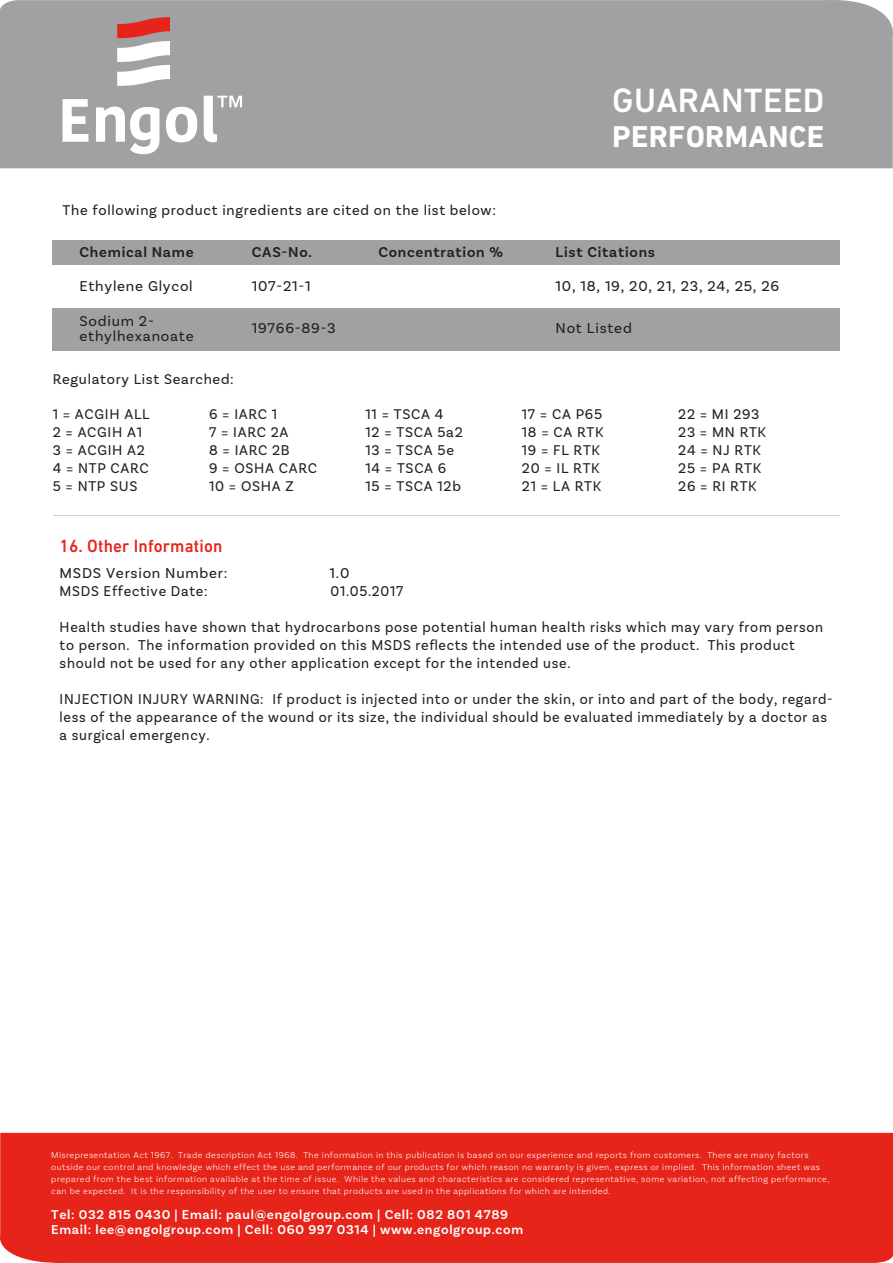
<style>
.page{position:relative;width:893px;height:1263px;background:#fff}
.page>*{position:absolute;margin:0;border:0;box-sizing:border-box;transform-origin:0 0}
.t1{font:500 34.35px "DIN Next LT Pro";letter-spacing:.01em;color:#fff}
.t2{font:700 30.75px "DIN Next LT Pro";letter-spacing:.01em;color:#fff}
.t3{font:500 18px "DIN Next LT Pro";letter-spacing:.01em;color:#e72419;scale:.95 1}
.t4{font:15px/18px "Basic Sans";letter-spacing:.05em;color:#231f20;scale:.95 1}
.t5{font:15px/15px "Basic Sans";letter-spacing:.05em;color:#231f20}
.t6{font:600 15px "Basic Sans";letter-spacing:.05em;color:#231f20}
.t7{font:14.85px "Basic Sans";letter-spacing:.05em;color:#231f20}
.t8{font:600 13.5px/15px "Basic Sans";letter-spacing:.05em;color:#fff}
.t9{font:300 9px/12px "Basic Sans";letter-spacing:.05em;color:#fff}
</style>
<div class="page">
<div style="left:0;top:0;width:893px;height:168px;background:#9fa1a3"></div>
<svg style="left:63px;top:96px;width:179px;height:58px"></svg>
<svg style="left:117px;top:17px;width:53px;height:69px"></svg>
<hr style="left:53px;top:516px;width:787px;height:1px;background:#9fa1a3">
<div style="left:53px;top:240px;width:787px;height:25px;background:#9fa1a3"></div>
<div style="left:53px;top:308px;width:787px;height:42px;background:#9fa1a3"></div>
<div style="left:0;top:1133px;width:893px;height:130px;background:#e72419"></div>
<h3 class="t7" style="left:63px;top:201px;width:435px">The following product ingredients are cited on the list below:</h3>
<h1 class="t1" style="left:612px;top:81px;width:214px">GUARANTEED</h1>
<h2 class="t2" style="left:612px;top:118px;width:214px">PERFORMANCE</h2>
<h3 class="t6" style="left:80px;top:243px;width:116px">Chemical Name</h3>
<h3 class="t5" style="left:80px;top:278px;width:115px">Ethylene Glycol</h3>
<h3 class="t5" style="left:80px;top:313px;width:116px">Sodium 2- ethylhexanoate</h3>
<h3 class="t6" style="left:252px;top:243px;width:62px">CAS-No.</h3>
<h3 class="t5" style="left:252px;top:278px;width:60px">107-21-1</h3>
<h3 class="t5" style="left:252px;top:321px;width:85px">19766-89-3</h3>
<h3 class="t6" style="left:378px;top:243px;width:126px">Concentration %</h3>
<h3 class="t6" style="left:556px;top:243px;width:101px">List Citations</h3>
<h3 class="t5" style="left:556px;top:278px;width:225px">10, 18, 19, 20, 21, 23, 24, 25, 26</h3>
<h3 class="t5" style="left:556px;top:321px;width:78px">Not Listed</h3>
<h3 class="t7" style="left:53px;top:370px;width:183px">Regulatory List Searched:</h3>
<h3 class="t7" style="left:53px;top:406px;width:98px">1 = ACGIH ALL</h3>
<h3 class="t7" style="left:209px;top:406px;width:70px">6 = IARC 1</h3>
<h3 class="t7" style="left:365px;top:406px;width:79px">11 = TSCA 4</h3>
<h3 class="t7" style="left:522px;top:406px;width:82px">17 = CA P65</h3>
<h3 class="t7" style="left:678px;top:406px;width:83px">22 = MI 293</h3>
<h3 class="t7" style="left:53px;top:423px;width:91px">2 = ACGIH A1</h3>
<h3 class="t7" style="left:209px;top:423px;width:81px">7 = IARC 2A</h3>
<h3 class="t7" style="left:365px;top:423px;width:99px">12 = TSCA 5a2</h3>
<h3 class="t7" style="left:522px;top:423px;width:83px">18 = CA RTK</h3>
<h3 class="t7" style="left:678px;top:423px;width:89px">23 = MN RTK</h3>
<h3 class="t7" style="left:53px;top:441px;width:94px">3 = ACGIH A2</h3>
<h3 class="t7" style="left:209px;top:441px;width:82px">8 = IARC 2B</h3>
<h3 class="t7" style="left:365px;top:441px;width:90px">13 = TSCA 5e</h3>
<h3 class="t7" style="left:522px;top:441px;width:80px">19 = FL RTK</h3>
<h3 class="t7" style="left:678px;top:441px;width:84px">24 = NJ RTK</h3>
<h3 class="t7" style="left:53px;top:459px;width:98px">4 = NTP CARC</h3>
<h3 class="t7" style="left:209px;top:459px;width:109px">9 = OSHA CARC</h3>
<h3 class="t7" style="left:365px;top:459px;width:82px">14 = TSCA 6</h3>
<h3 class="t7" style="left:522px;top:459px;width:79px">20 = IL RTK</h3>
<h3 class="t7" style="left:678px;top:459px;width:84px">25 = PA RTK</h3>
<h3 class="t7" style="left:53px;top:477px;width:86px">5 = NTP SUS</h3>
<h3 class="t7" style="left:209px;top:477px;width:86px">10 = OSHA Z</h3>
<h3 class="t7" style="left:365px;top:477px;width:97px">15 = TSCA 12b</h3>
<h3 class="t7" style="left:522px;top:477px;width:81px">21 = LA RTK</h3>
<h3 class="t7" style="left:678px;top:477px;width:80px">26 = RI RTK</h3>
<h3 class="t3" style="left:60px;top:536px;width:173px">16. Other Information</h3>
<h3 class="t5" style="left:60px;top:565px;width:169px">MSDS Version Number:</h3>
<h3 class="t5" style="left:330px;top:565px;width:21px">1.0</h3>
<h3 class="t4" style="left:60px;top:582px;width:157px">MSDS Effective Date:</h3>
<h3 class="t4" style="left:331px;top:582px;width:78px">01.05.2017</h3>
<p class="t4" style="left:60px;top:618px;width:805px">Health studies have shown that hydrocarbons pose potential human health risks which may vary from person to person. The information provided on this MSDS reflects the intended use of the product. This product should not be used for any other application except for the intended use.</p>
<p class="t4" style="left:60px;top:690px;width:815px">INJECTION INJURY WARNING: If product is injected into or under the skin, or into and part of the body, regard&shy;less of the appearance of the wound or its size, the individual should be evaluated immediately by a doctor as a surgical emergency.</p>
<p class="t9" style="left:51px;top:1149px;width:779px">Misrepresentation Act 1967. Trade description Act 1968. The information in this publication is based on our experience and reports from customers. There are many factors outside our control and knowledge which effect the use and performance of our products for which reason no warranty is given, express or implied. This information sheet was prepared from the best information available at the time of issue. While the values and characteristics are considered representative, some variation, not affecting performance, can be expected. It is the responsibility of the user to ensure that products are used in the applications for which are intended.</p>
<h3 class="t8" style="left:51px;top:1207px;width:473px">Tel: 032 815 0430 | Email: paul@engolgroup.com | Cell: 082 801 4789<br>Email: lee@engolgroup.com | Cell: 060 997 0314 | www.engolgroup.com</h3>
</div>
